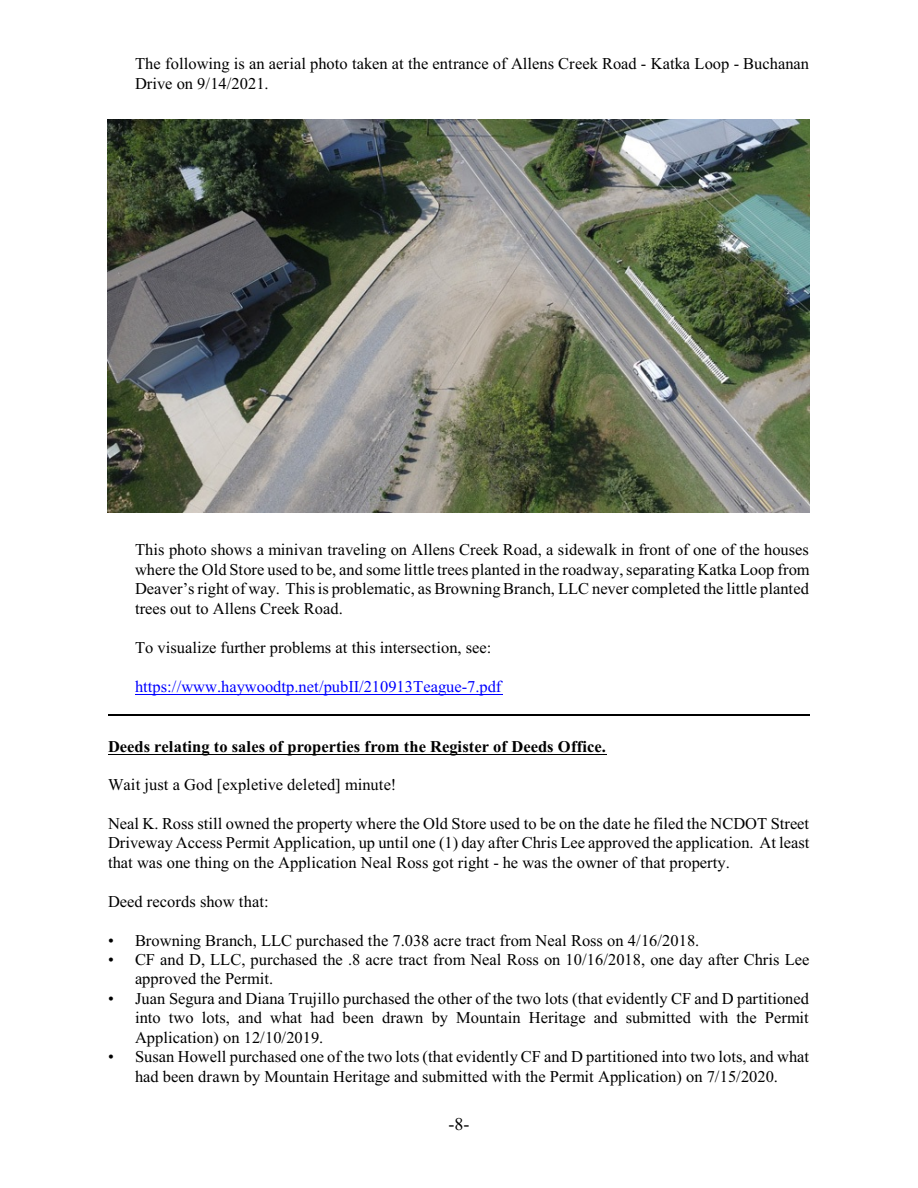
<style>
.page{position:relative;width:918px;height:1188px;background:#fff}
.page>*{position:absolute;margin:0;border:0;box-sizing:border-box;transform-origin:0 0}
.t1{font:18px "Times New Roman";color:#000}
.t2{font:16.5px/19.5px "Times New Roman";color:#000;text-align:justify}
.t3{font:700 16.5px "Times New Roman";color:#000}
.t4{font:16.5px "Times New Roman";color:#00f}
</style>
<div class="page">
<img style="left:108px;top:119px;width:702px;height:393px">
<hr style="left:135px;top:694px;width:367px;height:1px;background:#00f">
<hr style="left:108px;top:754px;width:498px;height:1px;background:#000">
<hr style="left:108px;top:715px;width:702px;height:1px;background:#000">
<p class="t2" style="left:135px;top:56px;width:676px">The following is an aerial photo taken at the entrance of Allens Creek Road - Katka Loop - Buchanan<br>Drive on 9/14/2021.</p>
<p class="t2" style="left:135px;top:542px;width:676px">This photo shows a minivan traveling on Allens Creek Road, a sidewalk in front of one of the houses where the Old Store used to be, and some little trees planted in the roadway, separating Katka Loop from Deaver’s right of way. This is problematic, as Browning Branch, LLC never completed the little planted trees out to Allens Creek Road.</p>
<p class="t2" style="left:135px;top:639px;width:358px">To visualize further problems at this intersection, see:</p>
<p class="t4" style="left:135px;top:680px;width:368px">https://www.haywoodtp.net/pubII/210913Teague-7.pdf</p>
<p class="t3" style="left:108px;top:740px;width:499px">Deeds relating to sales of properties from the Register of Deeds Office.</p>
<p class="t2" style="left:108px;top:776px;width:290px">Wait just a God [expletive deleted] minute!</p>
<p class="t2" style="left:108px;top:815px;width:703px">Neal K. Ross still owned the property where the Old Store used to be on the date he filed the NCDOT Street Driveway Access Permit Application, up until one (1) day after Chris Lee approved the application. At least that was one thing on the Application Neal Ross got right - he was the owner of that property.</p>
<p class="t2" style="left:108px;top:893px;width:162px">Deed records show that:</p>
<p class="t2" style="left:108px;top:932px;width:593px">• Browning Branch, LLC purchased the 7.038 acre tract from Neal Ross on 4/16/2018.</p>
<p class="t2" style="left:135px;top:951px;width:676px;text-indent:-27px">• CF and D, LLC, purchased the .8 acre tract from Neal Ross on 10/16/2018, one day after Chris Lee approved the Permit.</p>
<p class="t2" style="left:135px;top:990px;width:676px;text-indent:-27px">• Juan Segura and Diana Trujillo purchased the other of the two lots (that evidently CF and D partitioned into two lots, and what had been drawn by Mountain Heritage and submitted with the Permit Application) on 12/10/2019.</p>
<p class="t2" style="left:108px;top:1048px;width:703px;text-align:center">• Susan Howell purchased one of the two lots (that evidently CF and D partitioned into two lots, and what had been drawn by Mountain Heritage and submitted with the Permit Application) on 7/15/2020.</p>
<p class="t1" style="left:449px;top:1117px;width:22px">-8-</p>
</div>
